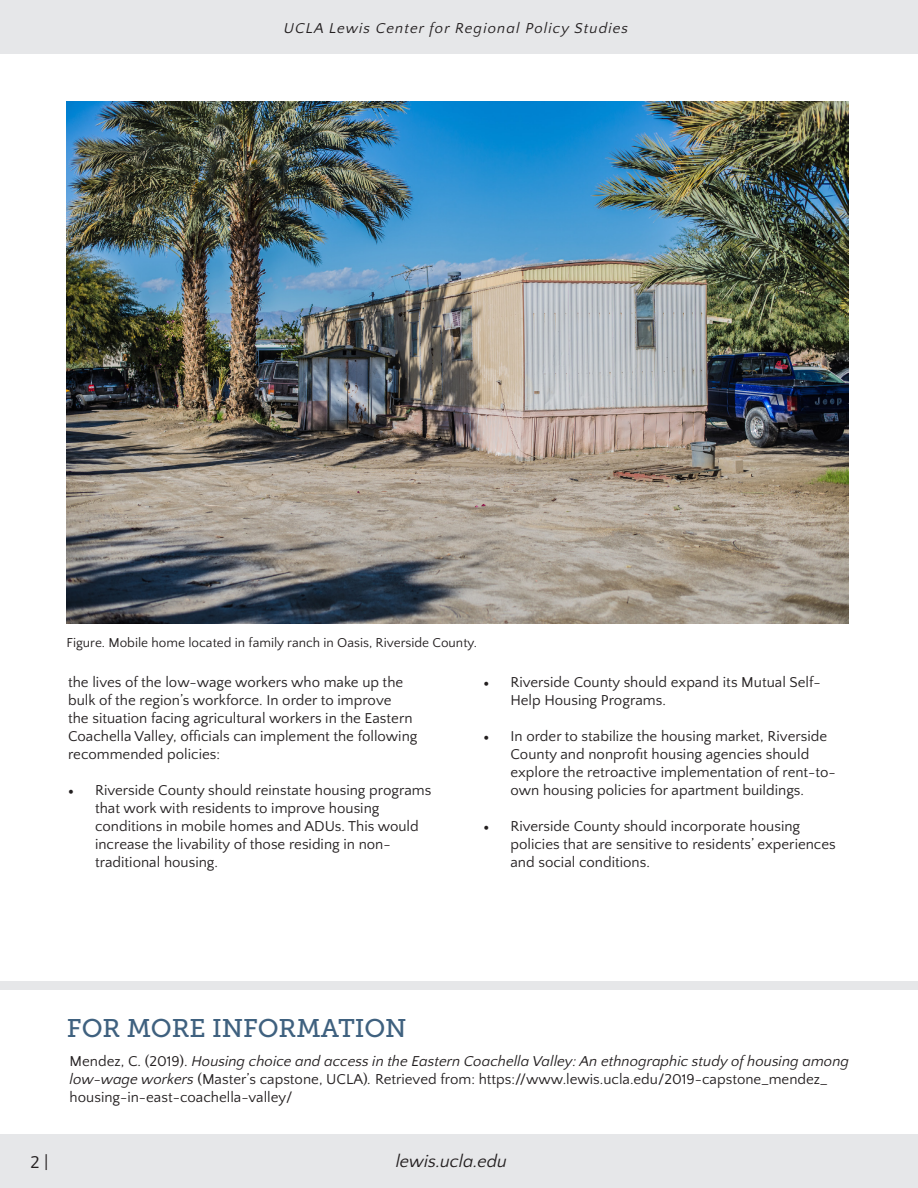
<style>
.page{position:relative;width:918px;height:1188px;background:#fff}
.page>*{position:absolute;margin:0;border:0;box-sizing:border-box;transform-origin:0 0}
.t1{font:25.5px "Museo Slab 500";letter-spacing:-.005em;color:#3f617f}
.t2{font:italic 18px "Quattrocento Sans";color:#231f20}
.t3{font:18px "Quattrocento Sans";color:#231f20}
.t4{font:15px/18px "Quattrocento Sans";color:#231f20}
.t5{font:italic 15px "Quattrocento Sans";letter-spacing:.07em;color:#231f20}
.t6{font:13.5px "Quattrocento Sans";color:#231f20}
.s1{font-family:"Minion Pro"}
.s2{font-style:italic}
</style>
<div class="page">
<div style="left:0;top:1134px;width:918px;height:54px;background:#e6e7e9"></div>
<div style="left:0;top:0;width:918px;height:54px;background:#e6e7e9"></div>
<div style="left:0;top:981px;width:918px;height:9px;background:#e6e7e9"></div>
<img style="left:67px;top:102px;width:782px;height:522px">
<p class="t5" style="left:284px;top:20px;width:346px">UCLA Lewis Center for Regional Policy Studies</p>
<p class="t6" style="left:67px;top:636px;width:412px">Figure. Mobile home located in family ranch in Oasis, Riverside County.</p>
<p class="t4" style="left:68px;top:674px;width:351px">the lives of the low-wage workers who make up the bulk of the region’s workforce. In order to improve<br>the situation facing agricultural workers in the Eastern Coachella Valley, officials can implement the following recommended policies:</p>
<p class="t4" style="left:95px;top:782px;width:338px;text-indent:-27px"><span class="s1">•</span> Riverside County should reinstate housing programs that work with residents to improve housing conditions in mobile homes and ADUs. This would increase the livability of those residing in non&shy;traditional housing.</p>
<p class="t4" style="left:510px;top:674px;width:312px;text-indent:-27px"><span class="s1">•</span> Riverside County should expand its Mutual Self-<br>Help Housing Programs.</p>
<p class="t4" style="left:510px;top:728px;width:327px;text-indent:-27px"><span class="s1">•</span> In order to stabilize the housing market, Riverside County and nonprofit housing agencies should explore the retroactive implementation of rent-to&shy;own housing policies for apartment buildings.</p>
<p class="t4" style="left:510px;top:818px;width:327px;text-indent:-27px"><span class="s1">•</span> Riverside County should incorporate housing policies that are sensitive to residents’ experiences and social conditions.</p>
<p class="t1" style="left:67px;top:1014px;width:341px">FOR MORE INFORMATION</p>
<p class="t4" style="left:70px;top:1052px;width:781px">Mendez, C. (2019). <span class="s2">Housing choice and access in the Eastern Coachella Valley: An ethnographic study of housing among low-wage workers</span> (Master’s capstone, UCLA)<span class="s2">.</span> Retrieved from: https://www.lewis.ucla.edu/2019-capstone_mendez_ housing-in-east-coachella-valley/</p>
<p class="t3" style="left:31px;top:1153px;width:19px">2 |</p>
<p class="t2" style="left:396px;top:1152px;width:113px">lewis.ucla.edu</p>
</div>
